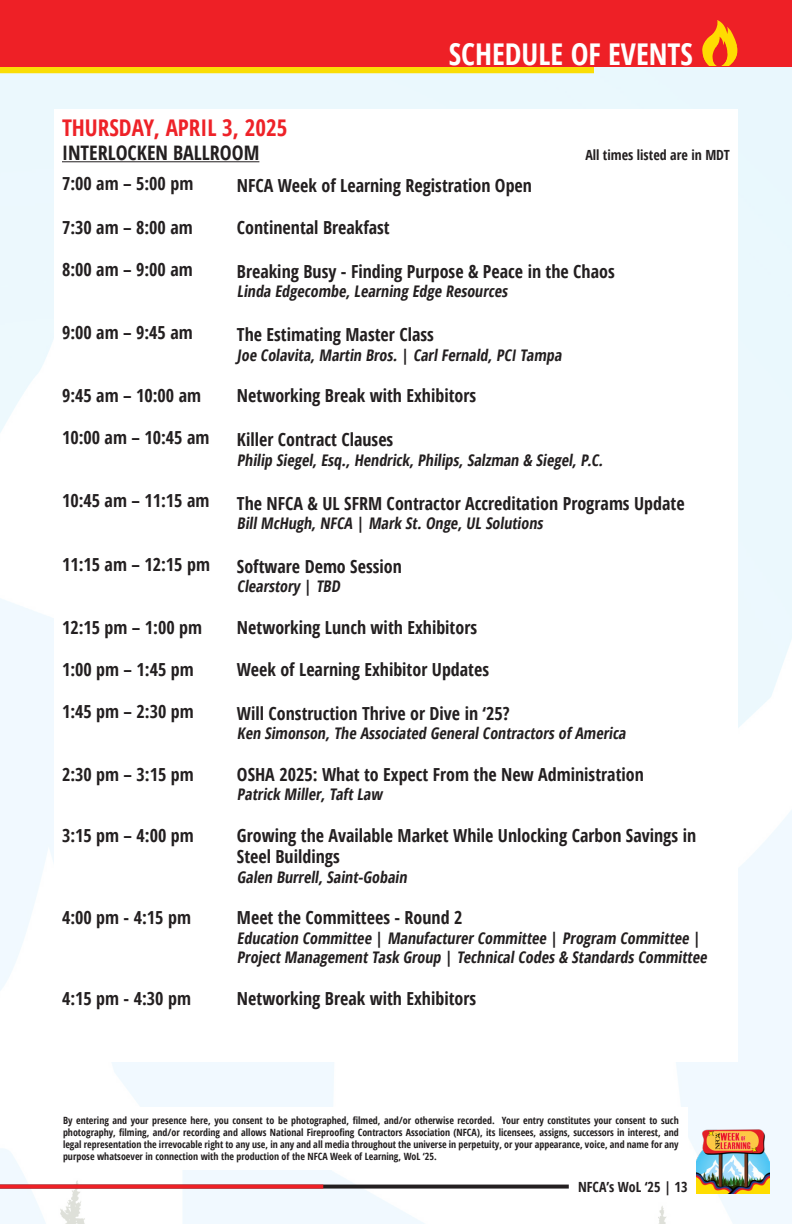
<style>
.page{position:relative;width:792px;height:1224px;background:#fff}
.page>*{position:absolute;margin:0;border:0;box-sizing:border-box;transform-origin:0 0}
.t1{font:700 condensed 30px "Open Sans";color:#fff}
.t2{font:700 condensed 23px "Open Sans";color:#ee2228}
.t3{font:700 condensed 20px "Open Sans";color:#231f20}
.t4{font:700 condensed 18px/21.6px "Open Sans";color:#231f20}
.t5{font:700 condensed 16px/19.2px "Open Sans";color:#231f20}
.t6{font:700 condensed 14px "Open Sans";color:#231f20}
.t7{font:700 condensed 10px/12px "Open Sans";color:#231f20;text-align:justify}
</style>
<div class="page">
<img style="left:0;top:66px;width:792px;height:1158px">
<svg style="left:0;top:66px;width:594px;height:7px;background:#f8c20a"></svg>
<div style="left:54px;top:1108px;width:634px;height:62px;background:#fff"></div>
<div style="left:54px;top:110px;width:684px;height:952px;background:#fff"></div>
<div style="left:0;top:0;width:792px;height:66px;background:#ee2026"></div>
<hr style="left:62px;top:161px;width:197px;height:1px;background:#231f20">
<svg style="left:702px;top:20px;width:35px;height:46px"></svg>
<svg style="left:323px;top:1185px;width:246px;height:4px"></svg>
<img style="left:696px;top:1126px;width:74px;height:67px">
<svg style="left:0;top:1185px;width:323px;height:4px"></svg>
<p class="t1" style="left:449px;top:33px;width:246px">SCHEDULE OF EVENTS</p>
<p class="t2" style="left:62px;top:112px;width:227px">THURSDAY, APRIL 3, 2025</p>
<p class="t3" style="left:62px;top:139px;width:199px">INTERLOCKEN BALLROOM</p>
<p class="t6" style="left:585px;top:145px;width:146px">All times listed are in MDT</p>
<p class="t4" style="left:62px;top:172px;width:133px">7:00 am – 5:00 pm</p>
<p class="t4" style="left:237px;top:175px;width:297px">NFCA Week of Learning Registration Open</p>
<p class="t4" style="left:62px;top:216px;width:132px">7:30 am – 8:00 am</p>
<p class="t4" style="left:237px;top:216px;width:154px">Continental Breakfast</p>
<p class="t4" style="left:62px;top:258px;width:132px">8:00 am – 9:00 am</p>
<p class="t4" style="left:237px;top:260px;width:379px">Breaking Busy - Finding Purpose &amp; Peace in the Chaos</p>
<p class="t5" style="left:237px;top:282px;width:275px">Linda Edgecombe,Learning Edge Resources</p>
<p class="t4" style="left:62px;top:321px;width:132px">9:00 am – 9:45 am</p>
<p class="t4" style="left:237px;top:324px;width:198px">The Estimating Master Class</p>
<p class="t5" style="left:237px;top:345px;width:329px">Joe Colavita,Martin Bros.| CarlFernald,PCITampa</p>
<p class="t4" style="left:62px;top:385px;width:141px">9:45 am – 10:00 am</p>
<p class="t4" style="left:237px;top:385px;width:241px">Networking Break with Exhibitors</p>
<p class="t4" style="left:62px;top:426px;width:149px">10:00 am – 10:45 am</p>
<p class="t4" style="left:237px;top:429px;width:158px">Killer Contract Clauses</p>
<p class="t5" style="left:237px;top:450px;width:371px">Philip Siegel,Esq.,Hendrick,Philips,Salzman &amp; Siegel,P.C.</p>
<p class="t4" style="left:62px;top:490px;width:149px">10:45 am – 11:15 am</p>
<p class="t4" style="left:237px;top:492px;width:449px">The NFCA &amp; UL SFRM Contractor Accreditation Programs Update</p>
<p class="t5" style="left:237px;top:513px;width:310px">BillMcHugh,NFCA | Mark St.Onge,UL Solutions</p>
<p class="t4" style="left:62px;top:553px;width:149px">11:15 am – 12:15 pm</p>
<p class="t4" style="left:237px;top:555px;width:166px">Software Demo Session</p>
<p class="t5" style="left:237px;top:576px;width:108px">Clearstory | TBD</p>
<p class="t4" style="left:62px;top:616px;width:142px">12:15 pm – 1:00 pm</p>
<p class="t4" style="left:237px;top:616px;width:242px">Networking Lunch with Exhibitors</p>
<p class="t4" style="left:62px;top:658px;width:133px">1:00 pm – 1:45 pm</p>
<p class="t4" style="left:237px;top:658px;width:254px">Week of Learning Exhibitor Updates</p>
<p class="t4" style="left:62px;top:700px;width:133px">1:45 pm – 2:30 pm</p>
<p class="t4" style="left:237px;top:702px;width:274px">Will Construction Thrive or Dive in ‘25?</p>
<p class="t5" style="left:237px;top:723px;width:393px">Ken Simonson,The Associated GeneralContractors of America</p>
<p class="t4" style="left:62px;top:763px;width:133px">2:30 pm – 3:15 pm</p>
<p class="t4" style="left:237px;top:763px;width:408px">OSHA 2025: What to Expect From the New Administration</p>
<p class="t5" style="left:237px;top:784px;width:150px">Patrick Miller,TaftLaw</p>
<p class="t4" style="left:62px;top:824px;width:133px">3:15 pm – 4:00 pm</p>
<p class="t4" style="left:237px;top:824px;width:461px">Growing the Available Market While Unlocking Carbon Savings in<br>Steel Buildings</p>
<p class="t5" style="left:237px;top:867px;width:175px">Galen Burrell,Saint-Gobain</p>
<p class="t4" style="left:62px;top:907px;width:130px">4:00 pm - 4:15 pm</p>
<p class="t4" style="left:237px;top:907px;width:227px">Meet the Committees - Round 2</p>
<p class="t5" style="left:237px;top:928px;width:474px">Education Committee | ManufacturerCommittee | Program Committee |<br>ProjectManagementTask Group | TechnicalCodes &amp; Standards Committee</p>
<p class="t4" style="left:62px;top:987px;width:130px">4:15 pm - 4:30 pm</p>
<p class="t4" style="left:237px;top:987px;width:241px">Networking Break with Exhibitors</p>
<p class="t7" style="left:63px;top:1115px;width:617px">By entering and your presence here, you consent to be photographed, filmed, and/or otherwise recorded. Your entry constitutes your consent to such photography, filming, and/or recording and allows National Fireproofing Contractors Association (NFCA), its licensees, assigns, successors in interest, and legal representation the irrevocable right to any use, in any and all media throughout the universe in perpetuity, or your appearance, voice, and name for any purpose whatsoever in connection with the production of the NFCA Week of Learning, WoL ‘25.</p>
<p class="t6" style="left:578px;top:1177px;width:111px">NFCA’s WoL ‘25 | 13</p>
</div>
